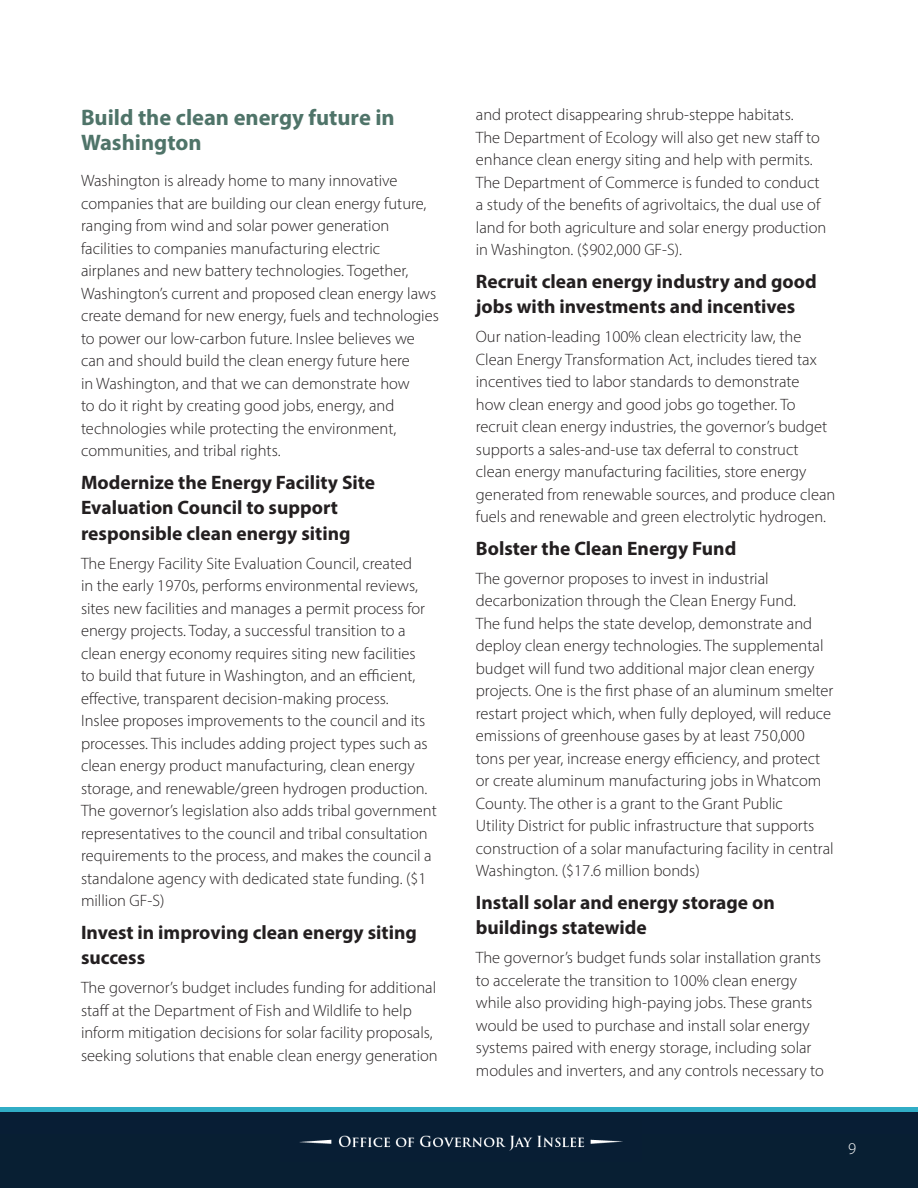
<style>
.page{position:relative;width:918px;height:1188px;background:#fff}
.page>*{position:absolute;margin:0;border:0;box-sizing:border-box;transform-origin:0 0}
.Section_Heading{font:700 22.5px/25.5px "Myriad Pro";color:#4f7469}
.Heading_1{font:700 19.5px/25.5px "Myriad Pro";color:#231f20}
.Body_text{font:300 16.5px/22.5px "Myriad Pro";color:#231f20}
.t1{font:300 16.5px "Myriad Pro";color:#fff}
</style>
<div class="page">
<div style="left:0;top:1107px;width:918px;height:62px;background:linear-gradient(to right,#31adc6,#31adc6)"></div>
<div style="left:0;top:1113px;width:918px;height:75px;background:#081e35"></div>
<img style="left:299px;top:1135px;width:324px;height:16px">
<p class="Section_Heading" style="left:81px;top:104px;width:315px">Build the clean energy future in<br>Washington</p>
<p class="Body_text" style="left:81px;top:169px;width:359px">Washington is already home to many innovative companies that are building our clean energy future, ranging from wind and solar power generation facilities to companies manufacturing electric airplanes and new battery technologies. Together, Washington’s current and proposed clean energy laws create demand for new energy, fuels and technologies to power our low-carbon future. Inslee believes we can and should build the clean energy future here<br>in Washington, and that we can demonstrate how<br>to do it right by creating good jobs, energy, and technologies while protecting the environment, communities, and tribal rights.</p>
<p class="Heading_1" style="left:81px;top:469px;width:296px">Modernize the Energy Facility Site<br>Evaluation Council to support responsible clean energy siting</p>
<p class="Body_text" style="left:81px;top:552px;width:357px">The Energy Facility Site Evaluation Council, created<br>in the early 1970s, performs environmental reviews, sites new facilities and manages a permit process for energy projects. Today, a successful transition to a clean energy economy requires siting new facilities<br>to build that future in Washington, and an efficient, effective, transparent decision-making process.<br>Inslee proposes improvements to the council and its processes. This includes adding project types such as clean energy product manufacturing, clean energy storage, and renewable/green hydrogen production.<br>The governor’s legislation also adds tribal government representatives to the council and tribal consultation requirements to the process, and makes the council a standalone agency with dedicated state funding. ($1 million GF-S)</p>
<p class="Heading_1" style="left:81px;top:919px;width:337px">Invest in improving clean energy siting success</p>
<p class="Body_text" style="left:81px;top:976px;width:358px">The governor’s budget includes funding for additional staff at the Department of Fish and Wildlife to help inform mitigation decisions for solar facility proposals, seeking solutions that enable clean energy generation</p>
<p class="Body_text" style="left:476px;top:103px;width:352px">and protect disappearing shrub-steppe habitats.<br>The Department of Ecology will also get new staff to enhance clean energy siting and help with permits.<br>The Department of Commerce is funded to conduct a study of the benefits of agrivoltaics, the dual use of land for both agriculture and solar energy production in Washington. ($902,000 GF-S).</p>
<p class="Heading_1" style="left:476px;top:268px;width:342px">Recruit clean energy industry and good jobs with investments and incentives</p>
<p class="Body_text" style="left:476px;top:325px;width:361px">Our nation-leading 100% clean electricity law, the Clean Energy Transformation Act, includes tiered tax incentives tied to labor standards to demonstrate<br>how clean energy and good jobs go together. To recruit clean energy industries, the governor’s budget supports a sales-and-use tax deferral to construct clean energy manufacturing facilities, store energy generated from renewable sources, and produce clean fuels and renewable and green electrolytic hydrogen.</p>
<p class="Heading_1" style="left:476px;top:535px;width:262px">Bolster the Clean Energy Fund</p>
<p class="Body_text" style="left:476px;top:567px;width:359px">The governor proposes to invest in industrial decarbonization through the Clean Energy Fund.<br>The fund helps the state develop, demonstrate and deploy clean energy technologies. The supplemental budget will fund two additional major clean energy projects. One is the first phase of an aluminum smelter restart project which, when fully deployed, will reduce emissions of greenhouse gases by at least 750,000 tons per year, increase energy efficiency, and protect or create aluminum manufacturing jobs in Whatcom County. The other is a grant to the Grant Public<br>Utility District for public infrastructure that supports construction of a solar manufacturing facility in central Washington. ($17.6 million bonds)</p>
<p class="Heading_1" style="left:476px;top:889px;width:301px">Install solar and energy storage on buildings statewide</p>
<p class="Body_text" style="left:476px;top:946px;width:350px">The governor’s budget funds solar installation grants to accelerate the transition to 100% clean energy while also providing high-paying jobs. These grants would be used to purchase and install solar energy systems paired with energy storage, including solar modules and inverters, and any controls necessary to</p>
<p class="t1" style="left:848px;top:1138px;width:10px">9</p>
</div>
